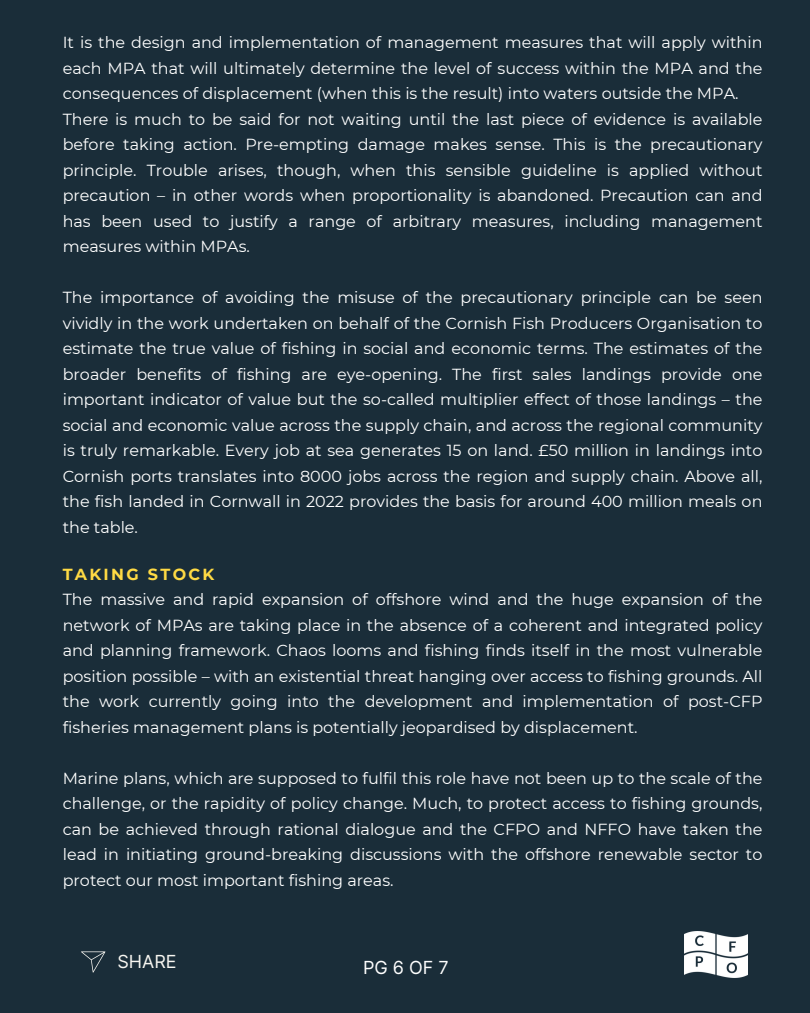
<style>
.page{position:relative;width:810px;height:1013px;background:#fff}
.page>*{position:absolute;margin:0;border:0;box-sizing:border-box;transform-origin:0 0}
.t1{font:18px "Inter";letter-spacing:.28em;color:#fff}
.t2{font:18px "Inter";color:#f7f6f1}
.t3{font:16px/25.5px "Montserrat";color:#fff;text-align:justify}
.t4{font:700 16px "Montserrat";letter-spacing:.145em;color:#ffda44}
</style>
<div class="page">
<div style="left:0;top:0;width:810px;height:1012px;background:#1a2d39"></div>
<svg style="left:81px;top:951px;width:24px;height:21px"></svg>
<img style="left:684px;top:932px;width:63px;height:45px">
<h1 class="t3" style="left:63px;top:30px;width:701px">It is the design and implementation of management measures that will apply within each MPA that will ultimately determine the level of success within the MPA and the consequences of displacement (when this is the result) into waters outside the MPA.</h1>
<p class="t3" style="left:63px;top:106px;width:701px">There is much to be said for not waiting until the last piece of evidence is available before taking action. Pre-empting damage makes sense. This is the precautionary principle. Trouble arises, though, when this sensible guideline is applied without precaution – in other words when proportionality is abandoned. Precaution can and has been used to justify a range of arbitrary measures, including management measures within MPAs.</p>
<h1 class="t3" style="left:63px;top:285px;width:701px">The importance of avoiding the misuse of the precautionary principle can be seen vividly in the work undertaken on behalf of the Cornish Fish Producers Organisation to estimate the true value of fishing in social and economic terms. The estimates of the broader benefits of fishing are eye-opening. The first sales landings provide one important indicator of value but the so-called multiplier effect of those landings – the social and economic value across the supply chain, and across the regional community is truly remarkable. Every job at sea generates 15 on land. £50 million in landings into Cornish ports translates into 8000 jobs across the region and supply chain. Above all, the fish landed in Cornwall in 2022 provides the basis for around 400 million meals on the table.</h1>
<p class="t4" style="left:63px;top:564px;width:153px">TAKING STOCK</p>
<p class="t3" style="left:63px;top:586px;width:701px">The massive and rapid expansion of offshore wind and the huge expansion of the network of MPAs are taking place in the absence of a coherent and integrated policy and planning framework. Chaos looms and fishing finds itself in the most vulnerable position possible – with an existential threat hanging over access to fishing grounds. All the work currently going into the development and implementation of post-CFP fisheries management plans is potentially jeopardised by displacement.</p>
<p class="t3" style="left:63px;top:765px;width:701px">Marine plans, which are supposed to fulfil this role have not been up to the scale of the challenge, or the rapidity of policy change. Much, to protect access to fishing grounds, can be achieved through rational dialogue and the CFPO and NFFO have taken the lead in initiating ground-breaking discussions with the offshore renewable sector to protect our most important fishing areas.</p>
<p class="t2" style="left:117px;top:951px;width:61px">SHARE</p>
<p class="t1" style="left:363px;top:957px;width:87px">PG6OF7</p>
</div>
